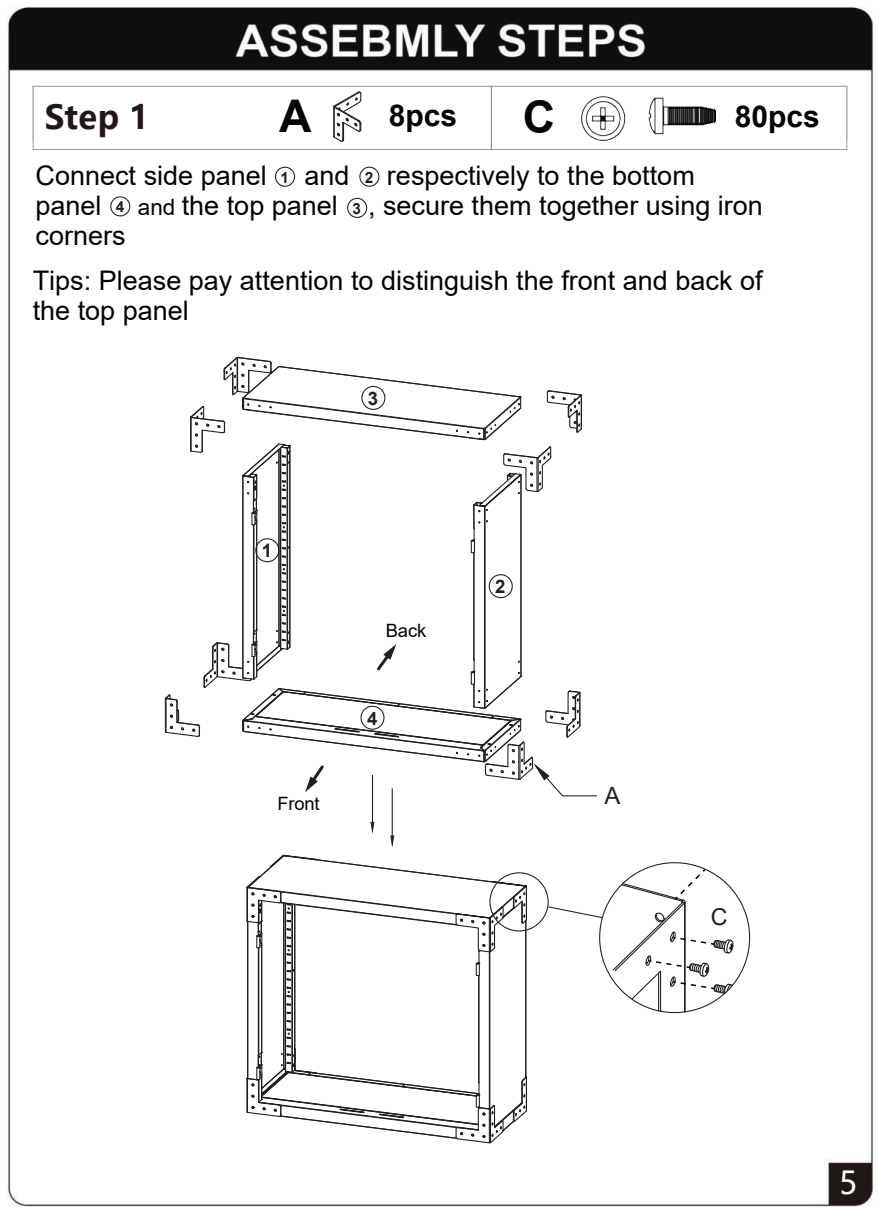
<style>
.page{position:relative;width:885px;height:1212px;background:#fff}
.page>*{position:absolute;margin:0;border:0;box-sizing:border-box;transform-origin:0 0}
.t1{font:700 45px "Arial";color:#050404}
.t2{font:700 32.85px "Microsoft Ya Hei";color:#211718}
.t3{font:31.35px "Microsoft Ya Hei";color:#fff}
.t4{font:700 30px "Arial";color:#050404}
.t5{font:27px/30px "Arial";color:#030303}
.t6{font:23.85px "Arial";color:#231f20}
.t7{font:23.25px "Arial";color:#231f20}
.t8{font:700 18.6px "Arial";color:#231f20}
.t9{font:18.45px "Arial";letter-spacing:-.01em;color:#050404}
.t10{font:700 15.45px "Arial";color:#231f20}
.s1{font-size:22.5px}
</style>
<div class="page">
<img style="left:8px;top:5px;width:866px;height:1202px">
<svg style="left:33px;top:86px;width:814px;height:64px"></svg>
<img style="left:581px;top:96px;width:134px;height:44px">
<svg style="left:332px;top:91px;width:30px;height:52px"></svg>
<div style="left:347px;top:198px;width:20px;height:20px;border:1px solid #231f20;border-radius:50%"></div>
<div style="left:275px;top:167px;width:20px;height:20px;border:1px solid #231f20;border-radius:50%"></div>
<div style="left:110px;top:196px;width:20px;height:20px;border:1px solid #231f20;border-radius:50%"></div>
<div style="left:359px;top:167px;width:20px;height:20px;border:1px solid #231f20;border-radius:50%"></div>
<svg style="left:370px;top:822px;width:4px;height:10px"></svg>
<hr style="left:372px;top:775px;width:1px;height:47px;background:#231f20">
<svg style="left:390px;top:835px;width:4px;height:10px"></svg>
<hr style="left:391px;top:789px;width:2px;height:47px;background:#231f20">
<svg style="left:164px;top:355px;width:433px;height:442px"></svg>
<svg style="left:611px;top:867px;width:122px;height:146px"></svg>
<svg style="left:245px;top:854px;width:358px;height:290px"></svg>
<hr style="left:491px;top:86px;width:1px;height:64px;background:#7b7b80">
<h1 class="t1" style="left:279px;top:99px;width:34px">A</h1>
<p class="t4" style="left:389px;top:105px;width:70px">8pcs</p>
<p class="t2" style="left:45px;top:102px;width:106px">Step 1</p>
<h1 class="t1" style="left:522px;top:100px;width:34px">C</h1>
<p class="t4" style="left:734px;top:105px;width:87px">80pcs</p>
<p class="t5" style="left:36px;top:163px;width:233px">Connect side panel</p>
<p class="t5" style="left:304px;top:163px;width:47px">and</p>
<p class="t5" style="left:387px;top:163px;width:309px">respectively to the bottom</p>
<p class="t5" style="left:36px;top:193px;width:68px">panel</p>
<p class="t5" style="left:138px;top:193px;width:626px"><span class="s1">and</span> the top panel , secure them together using iron</p>
<p class="t5" style="left:36px;top:223px;width:92px">corners</p>
<p class="t10" style="left:280px;top:171px;width:10px">1</p>
<p class="t10" style="left:365px;top:171px;width:10px">2</p>
<p class="t10" style="left:116px;top:201px;width:10px">4</p>
<p class="t10" style="left:352px;top:203px;width:10px">3</p>
<p class="t5" style="left:33px;top:268px;width:731px">Tips: Please pay attention to distinguish the front and back of the top panel</p>
<p class="t8" style="left:368px;top:391px;width:12px">3</p>
<p class="t8" style="left:262px;top:544px;width:12px">1</p>
<p class="t9" style="left:277px;top:796px;width:44px">Front</p>
<p class="t9" style="left:386px;top:624px;width:42px">Back</p>
<p class="t8" style="left:367px;top:711px;width:12px">4</p>
<p class="t8" style="left:495px;top:580px;width:12px">2</p>
<p class="t6" style="left:604px;top:787px;width:17px">A</p>
<p class="t7" style="left:710px;top:908px;width:18px">C</p>
<p class="t3" style="left:839px;top:1168px;width:20px">5</p>
</div>
